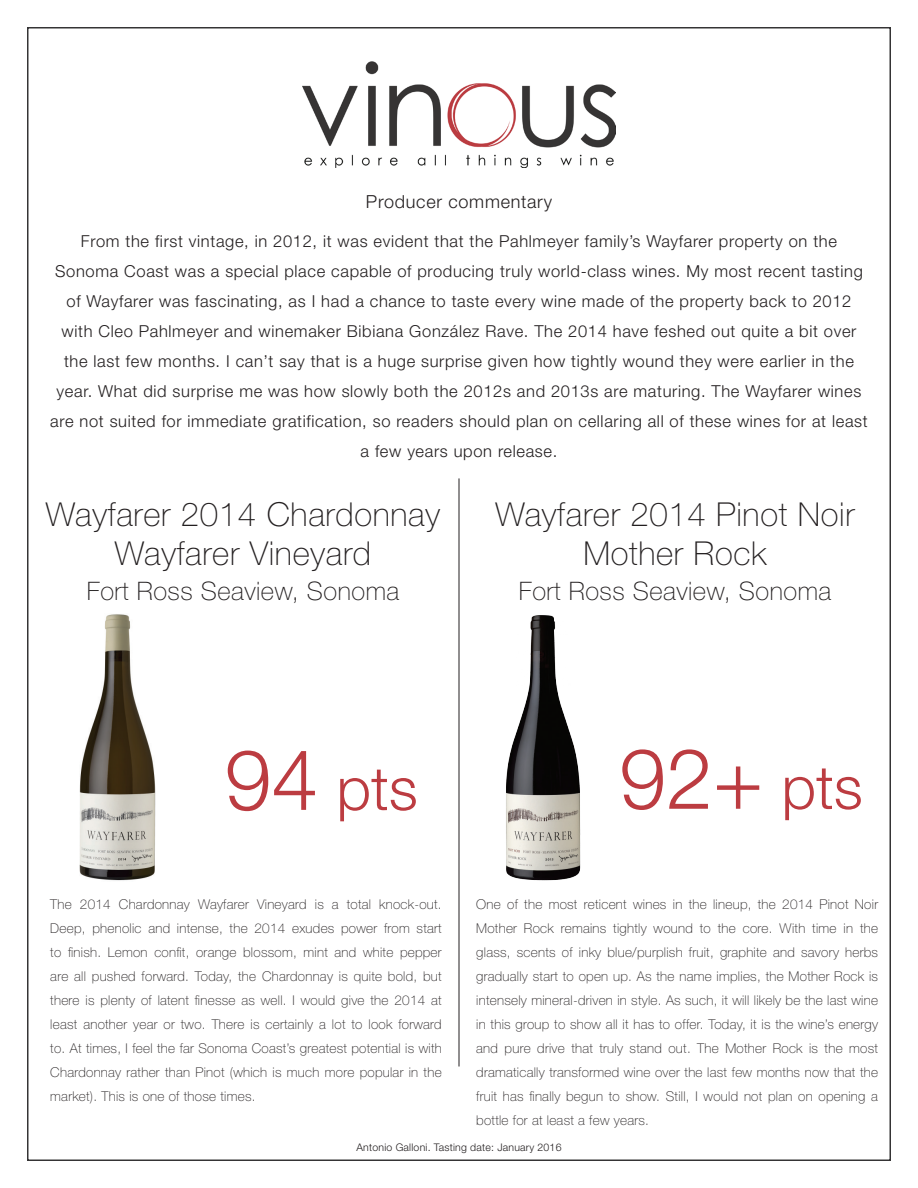
<style>
.page{position:relative;width:918px;height:1188px;background:#fff}
.page>*{position:absolute;margin:0;border:0;box-sizing:border-box;transform-origin:0 0}
.t1{font:300 84px "Helvetica Neue";color:#bc3c41}
.t2{font:300 60px "Helvetica Neue";color:#bc3c41}
.t3{font:100 33px/39.6px "Helvetica Neue";letter-spacing:.02em;color:#231f20;text-align:center}
.t4{font:100 25.5px "Helvetica Neue";letter-spacing:.02em;color:#231f20}
.t5{font:300 18px "Helvetica Neue";letter-spacing:.04em;color:#231f20}
.t6{font:300 16.5px/30px "Helvetica Neue";letter-spacing:.04em;color:#231f20;text-align:center}
.t7{font:100 13.5px/24px "Helvetica Neue";letter-spacing:.02em;color:#231f20;text-align:justify}
.t8{font:300 10.5px "Helvetica Neue";letter-spacing:.02em;color:#231f20}
.s1{font-size:84px}
.s2{font-size:60px}
</style>
<div class="page">
<img style="left:80px;top:614px;width:75px;height:267px">
<img style="left:302px;top:61px;width:314px;height:106px">
<hr style="left:459px;top:478px;width:1px;height:588px;background:#231f20">
<img style="left:506px;top:615px;width:75px;height:266px">
<h3 class="t5" style="left:366px;top:191px;width:188px">Producer commentary</h3>
<p class="t6" style="left:50px;top:226px;width:819px">From the first vintage, in 2012, it was evident that the Pahlmeyer family’s Wayfarer property on the Sonoma Coast was a special place capable of producing truly world-class wines. My most recent tasting of Wayfarer was fascinating, as I had a chance to taste every wine made of the property back to 2012 with Cleo Pahlmeyer and winemaker Bibiana González Rave. The 2014 have feshed out quite a bit over the last few months. I can’t say that is a huge surprise given how tightly wound they were earlier in the year. What did surprise me was how slowly both the 2012s and 2013s are maturing. The Wayfarer wines are not suited for immediate gratification, so readers should plan on cellaring all of these wines for at least a few years upon release.</p>
<h3 class="t3" style="left:46px;top:494px;width:396px">Wayfarer 2014 Chardonnay<br>Wayfarer Vineyard</h3>
<h3 class="t4" style="left:87px;top:576px;width:314px">Fort Ross Seaview, Sonoma</h3>
<h3 class="t3" style="left:495px;top:494px;width:361px">Wayfarer 2014 Pinot Noir<br>Mother Rock</h3>
<h3 class="t4" style="left:519px;top:576px;width:314px">Fort Ross Seaview, Sonoma</h3>
<h2 class="t2" style="left:225px;top:752px;width:194px"><span class="s1">94</span> pts</h2>
<h1 class="t1" style="left:620px;top:728px;width:245px">92+ <span class="s2">pts</span></h1>
<p class="t7" style="left:50px;top:892px;width:393px">The 2014 Chardonnay Wayfarer Vineyard is a total knock-out.<br>Deep, phenolic and intense, the 2014 exudes power from start to finish. Lemon confit, orange blossom, mint and white pepper are all pushed forward. Today, the Chardonnay is quite bold, but there is plenty of latent finesse as well. I would give the 2014 at least another year or two. There is certainly a lot to look forward to. At times, I feel the far Sonoma Coast’s greatest potential is with Chardonnay rather than Pinot (which is much more popular in the market). This is one of those times.</p>
<p class="t7" style="left:476px;top:892px;width:403px">One of the most reticent wines in the lineup, the 2014 Pinot Noir Mother Rock remains tightly wound to the core. With time in the glass, scents of inky blue/purplish fruit, graphite and savory herbs gradually start to open up. As the name implies, the Mother Rock is intensely mineral-driven in style. As such, it will likely be the last wine in this group to show all it has to offer. Today, it is the wine’s energy and pure drive that truly stand out. The Mother Rock is the most dramatically transformed wine over the last few months now that the fruit has finally begun to show. Still, I would not plan on opening a bottle for at least a few years.</p>
<p class="t8" style="left:356px;top:1141px;width:207px">Antonio Galloni. Tasting date: January 2016</p>
</div>
